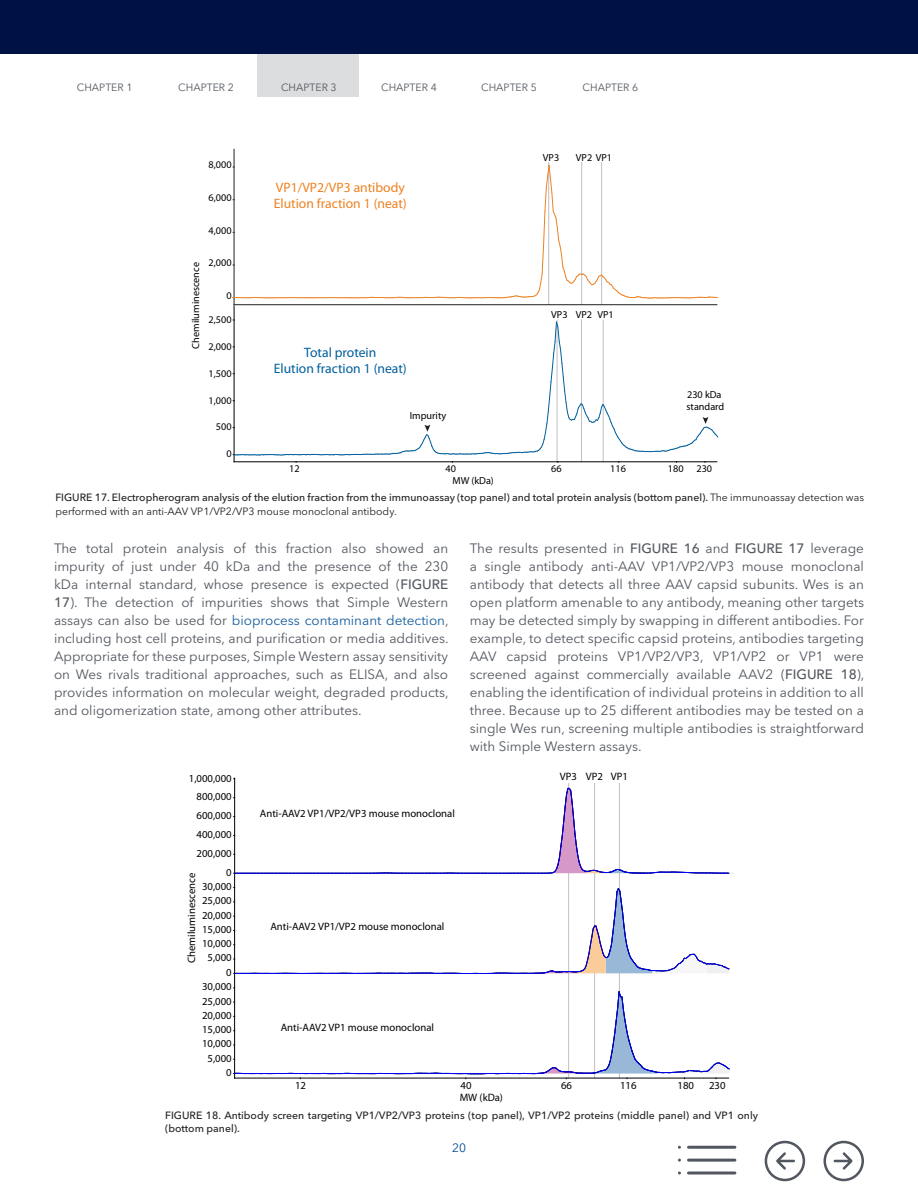
<style>
.page{position:relative;width:918px;height:1188px;background:#fff}
.page>*{position:absolute;margin:0;border:0;box-sizing:border-box;transform-origin:0 0}
.t1{font:13.65px/16.4px "Myriad Pro";color:#ee8222}
.t2{font:13.65px/16.4px "Myriad Pro";color:#005f9e;text-align:center}
.NL_Body_Copy{font:13.5px/18px "Avenir Next LT Pro";color:#52575f;text-align:justify}
.t3{font:12px "Avenir Next LT Pro";color:#004c97}
.t4{font:10.65px "Myriad Pro";color:#000}
.NL_Legend{font:500 10.5px/13.5px "Avenir Next LT Pro";color:#231f20}
.t5{font:10.5px "Avenir Next LT Pro";color:#52575f}
.t6{font:10.2px/12.3px "Myriad Pro";color:#000}
.s1{font-weight:400}
.s2{font-weight:500}
.s3{color:#175d9e}
</style>
<div class="page">
<div style="left:0;top:0;width:918px;height:54px;background:#001145"></div>
<div style="left:257px;top:54px;width:101px;height:42px;background:#dcdddf"></div>
<hr style="left:568px;top:784px;width:1px;height:294px;background:#c0c0c0">
<hr style="left:594px;top:784px;width:1px;height:294px;background:#c0c0c0">
<hr style="left:619px;top:784px;width:1px;height:294px;background:#c0c0c0">
<hr style="left:234px;top:778px;width:1px;height:99px;background:#000">
<svg style="left:234px;top:787px;width:499px;height:87px"></svg>
<hr style="left:234px;top:878px;width:1px;height:100px;background:#000">
<svg style="left:234px;top:886px;width:496px;height:88px"></svg>
<hr style="left:234px;top:978px;width:1px;height:100px;background:#000">
<svg style="left:234px;top:987px;width:496px;height:92px"></svg>
<hr style="left:548px;top:163px;width:1px;height:141px;background:#c0c0c0">
<hr style="left:581px;top:163px;width:1px;height:141px;background:#c0c0c0">
<hr style="left:601px;top:163px;width:1px;height:141px;background:#c0c0c0">
<hr style="left:557px;top:320px;width:1px;height:142px;background:#c0c0c0">
<hr style="left:581px;top:320px;width:1px;height:142px;background:#c0c0c0">
<hr style="left:603px;top:320px;width:1px;height:142px;background:#c0c0c0">
<hr style="left:234px;top:461px;width:483px;height:1px;background:#000">
<hr style="left:234px;top:306px;width:1px;height:156px;background:#000">
<svg style="left:233px;top:320px;width:486px;height:136px"></svg>
<hr style="left:234px;top:304px;width:483px;height:1px;background:#231f20">
<hr style="left:234px;top:149px;width:1px;height:156px;background:#231f20">
<svg style="left:233px;top:164px;width:485px;height:135px"></svg>
<svg style="left:823px;top:1141px;width:41px;height:40px"></svg>
<svg style="left:765px;top:1141px;width:40px;height:40px"></svg>
<hr style="left:688px;top:1146px;width:47px;height:3px;background:#52575f">
<hr style="left:688px;top:1159px;width:47px;height:3px;background:#52575f">
<hr style="left:688px;top:1172px;width:47px;height:2px;background:#52575f">
<p class="t5" style="left:77px;top:81px;width:57px">CHAPTER 1</p>
<p class="t5" style="left:178px;top:81px;width:57px">CHAPTER 2</p>
<p class="t5" style="left:281px;top:81px;width:57px">CHAPTER 3</p>
<p class="t5" style="left:381px;top:81px;width:57px">CHAPTER 4</p>
<p class="t5" style="left:481px;top:81px;width:57px">CHAPTER 5</p>
<p class="t5" style="left:583px;top:81px;width:57px">CHAPTER 6</p>
<p class="t6" style="left:209px;top:158px;width:25px">8,000</p>
<p class="t6" style="left:209px;top:191px;width:25px">6,000</p>
<p class="t6" style="left:209px;top:224px;width:25px">4,000</p>
<p class="t6" style="left:189px;top:349px;width:88px;rotate:-90deg">Chemiluminescence</p>
<p class="t6" style="left:209px;top:257px;width:25px">2,000</p>
<p class="t6" style="left:226px;top:289px;width:7px">0</p>
<p class="t6" style="left:209px;top:313px;width:25px">2,500</p>
<p class="t6" style="left:209px;top:340px;width:25px">2,000</p>
<p class="t6" style="left:209px;top:367px;width:25px">1,500</p>
<p class="t6" style="left:209px;top:394px;width:25px">1,000</p>
<p class="t6" style="left:216px;top:421px;width:17px">500</p>
<p class="t6" style="left:226px;top:448px;width:7px">0</p>
<p class="t1" style="left:274px;top:179px;width:135px">VP1/VP2/VP3 antibody<br>Elution fraction 1 (neat)</p>
<p class="t2" style="left:274px;top:344px;width:135px">Total protein<br>Elution fraction 1 (neat)</p>
<p class="t6" style="left:410px;top:410px;width:38px">Impurity</p>
<p class="t6" style="left:543px;top:151px;width:18px">VP3</p>
<p class="t6" style="left:576px;top:151px;width:38px">VP2 VP1</p>
<p class="t6" style="left:551px;top:308px;width:64px">VP3 VP2 VP1</p>
<p class="t6" style="left:687px;top:388px;width:39px">230 kDa standard</p>
<p class="t6" style="left:289px;top:462px;width:12px">12</p>
<p class="t6" style="left:446px;top:462px;width:12px">40</p>
<p class="t6" style="left:551px;top:462px;width:12px">66</p>
<p class="t6" style="left:610px;top:462px;width:17px">116</p>
<p class="t6" style="left:668px;top:462px;width:46px">180 230</p>
<p class="t6" style="left:453px;top:474px;width:43px">MW (kDa)</p>
<p class="NL_Legend" style="left:55px;top:491px;width:810px">FIGURE 17. Electropherogram analysis of the elution fraction from the immunoassay (top panel) and total protein analysis (bottom panel). <span class="s1">The immunoassay detection was performed with an anti-AAV VP1/VP2/VP3 mouse monoclonal antibody.</span></p>
<p class="NL_Body_Copy" style="left:54px;top:540px;width:396px">The total protein analysis of this fraction also showed an impurity of just under 40 kDa and the presence of the 230 kDa internal standard, whose presence is expected (<span class="s2">FIGURE 17</span>). The detection of impurities shows that Simple Western assays can also be used for <span class="s3">bioprocess contaminant detection</span>, including host cell proteins, and purification or media additives.<br>Appropriate for these purposes, Simple Western assay sensitivity on Wes rivals traditional approaches, such as ELISA, and also provides information on molecular weight, degraded products, and oligomerization state, among other attributes.</p>
<p class="NL_Body_Copy" style="left:470px;top:539px;width:396px">The results presented in <span class="s2">FIGURE 16</span> and <span class="s2">FIGURE 17</span> leverage a single antibody anti-AAV VP1/VP2/VP3 mouse monoclonal antibody that detects all three AAV capsid subunits. Wes is an open platform amenable to any antibody, meaning other targets may be detected simply by swapping in different antibodies. For example, to detect specific capsid proteins, antibodies targeting AAV capsid proteins VP1/VP2/VP3, VP1/VP2 or VP1 were screened against commercially available AAV2 (<span class="s2">FIGURE 18</span>), enabling the identification of individual proteins in addition to all three. Because up to 25 different antibodies may be tested on a single Wes run, screening multiple antibodies is straightforward with Simple Western assays.</p>
<p class="t4" style="left:189px;top:772px;width:44px">1,000,000</p>
<p class="t4" style="left:560px;top:770px;width:69px">VP3 VP2 VP1</p>
<p class="t4" style="left:260px;top:807px;width:197px">Anti-AAV2 VP1/VP2/VP3 mouse monoclonal</p>
<p class="t4" style="left:197px;top:790px;width:37px">800,000</p>
<p class="t4" style="left:197px;top:809px;width:37px">600,000</p>
<p class="t4" style="left:197px;top:828px;width:37px">400,000</p>
<p class="t4" style="left:197px;top:847px;width:37px">200,000</p>
<p class="t4" style="left:226px;top:866px;width:7px">0</p>
<p class="t4" style="left:185px;top:963px;width:92px;rotate:-90deg">Chemiluminescence</p>
<p class="t4" style="left:202px;top:880px;width:31px">30,000</p>
<p class="t4" style="left:202px;top:894px;width:31px">25,000</p>
<p class="t4" style="left:202px;top:908px;width:31px">20,000</p>
<p class="t4" style="left:202px;top:923px;width:31px">15,000</p>
<p class="t4" style="left:202px;top:937px;width:31px">10,000</p>
<p class="t4" style="left:208px;top:951px;width:26px">5,000</p>
<p class="t4" style="left:226px;top:966px;width:7px">0</p>
<p class="t4" style="left:202px;top:980px;width:31px">30,000</p>
<p class="t4" style="left:202px;top:994px;width:31px">25,000</p>
<p class="t4" style="left:202px;top:1009px;width:31px">20,000</p>
<p class="t4" style="left:202px;top:1023px;width:31px">15,000</p>
<p class="t4" style="left:202px;top:1037px;width:31px">10,000</p>
<p class="t4" style="left:208px;top:1052px;width:26px">5,000</p>
<p class="t4" style="left:226px;top:1066px;width:7px">0</p>
<p class="t4" style="left:270px;top:919px;width:176px">Anti-AAV2 VP1/VP2 mouse monoclonal</p>
<p class="t4" style="left:281px;top:1021px;width:155px">Anti-AAV2 VP1 mouse monoclonal</p>
<p class="t4" style="left:295px;top:1078px;width:12px">12</p>
<p class="t4" style="left:461px;top:1078px;width:12px">40</p>
<p class="t4" style="left:561px;top:1078px;width:12px">66</p>
<p class="t4" style="left:620px;top:1078px;width:18px">116</p>
<p class="t4" style="left:678px;top:1078px;width:18px">180</p>
<p class="t4" style="left:709px;top:1078px;width:18px">230</p>
<p class="t4" style="left:460px;top:1091px;width:45px">MW (kDa)</p>
<p class="NL_Legend" style="left:165px;top:1109px;width:594px">FIGURE 18. Antibody screen targeting VP1/VP2/VP3 proteins (top panel), VP1/VP2 proteins (middle panel) and VP1 only (bottom panel).</p>
<p class="t3" style="left:452px;top:1140px;width:15px">20</p>
</div>
